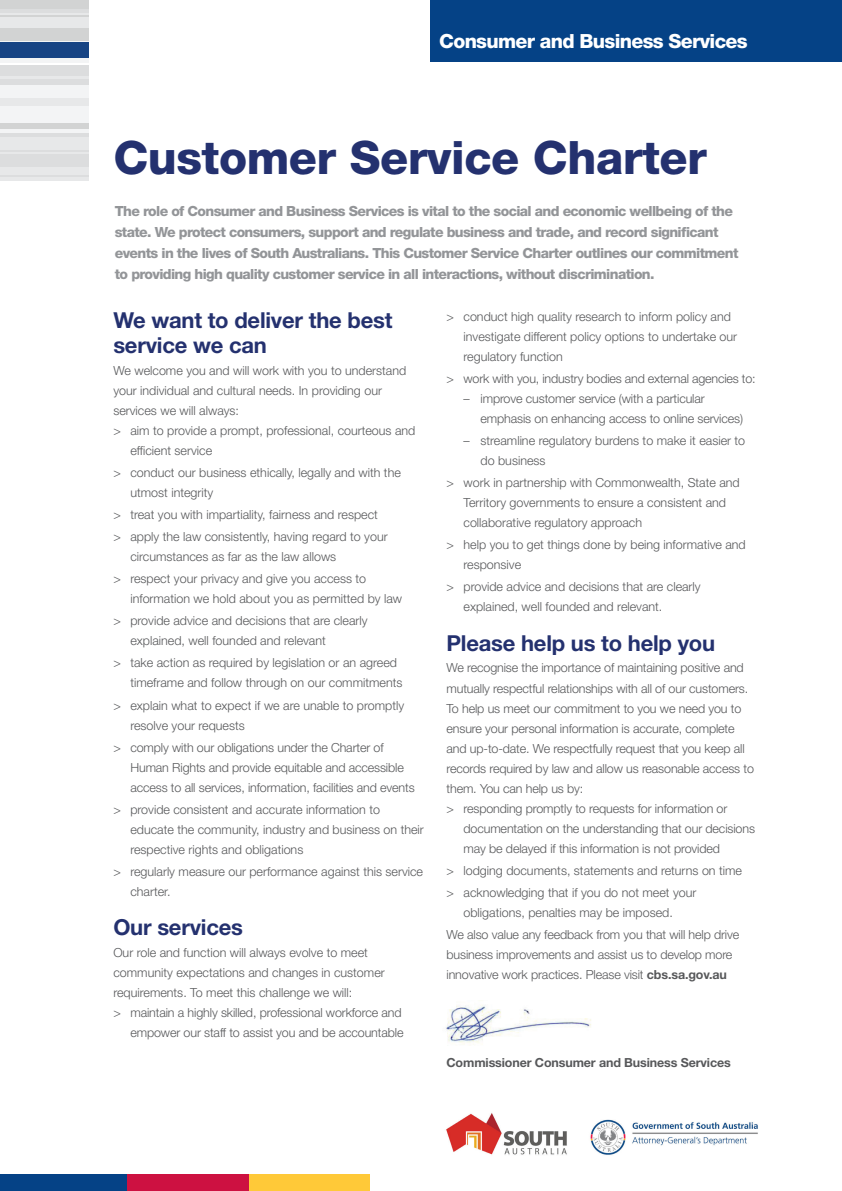
<style>
.page{position:relative;width:842px;height:1191px;background:#fff}
.page>*{position:absolute;margin:0;border:0;box-sizing:border-box;transform-origin:0 0}
.t1{font:800 46.1px "Helvetica Neue LT Std";letter-spacing:-.01em;color:#24316f}
.t2{font:700 22px/25px "Helvetica Neue LT Std";letter-spacing:-.01em;color:#24316f}
.t3{font:800 19.5px "Helvetica Neue LT Std";letter-spacing:-.035em;color:#fff}
.t4{font:800 14px/21px "Helvetica Neue LT Std";letter-spacing:-.045em;color:#939598}
.t5{font:300 12.5px/20px "Helvetica Neue LT Std";color:#57585a}
.t6{font:700 12.5px "Helvetica Neue LT Std";letter-spacing:-.01em;color:#57585a}
.s1{font-weight:700}
</style>
<div class="page">
<svg style="left:0;top:132px;width:89px;height:5px"></svg>
<div style="left:0;top:65px;width:89px;height:12px;background:#dcddde"></div>
<div style="left:0;top:4px;width:89px;height:12px;background:#e7e8e9"></div>
<div style="left:0;top:141px;width:89px;height:12px;background:#dcddde"></div>
<div style="left:0;top:15px;width:89px;height:12px;background:#d2d3d3"></div>
<div style="left:0;top:172px;width:89px;height:8px;background:#e7e8e9"></div>
<div style="left:0;top:120px;width:89px;height:12px;background:#f3f4f5"></div>
<div style="left:0;top:164px;width:89px;height:12px;background:#dcddde"></div>
<svg style="left:0;top:57px;width:89px;height:6px"></svg>
<div style="left:0;top:1px;width:89px;height:12px;background:#dcddde"></div>
<div style="left:0;top:76px;width:89px;height:12px;background:#e7e8e9"></div>
<div style="left:0;top:152px;width:89px;height:12px;background:#e7e8e9"></div>
<div style="left:0;top:154px;width:89px;height:12px;background:#dcddde"></div>
<div style="left:0;top:102px;width:89px;height:12px;background:#f3f4f5"></div>
<div style="left:0;top:116px;width:89px;height:13px;background:#d2d3d3"></div>
<div style="left:0;top:79px;width:89px;height:12px;background:#dcddde"></div>
<div style="left:0;top:17px;width:89px;height:12px;background:#e7e8e9"></div>
<div style="left:0;top:162px;width:89px;height:13px;background:#e7e8e9"></div>
<div style="left:0;top:110px;width:89px;height:13px;background:#f3f4f5"></div>
<div style="left:0;top:155px;width:89px;height:12px;background:#dcddde"></div>
<div style="left:0;top:93px;width:89px;height:12px;background:#e7e8e9"></div>
<div style="left:0;top:41px;width:89px;height:12px;background:#f3f4f5"></div>
<div style="left:0;top:29px;width:89px;height:12px;background:#d2d3d3"></div>
<div style="left:0;top:137px;width:89px;height:13px;background:#e7e8e9"></div>
<div style="left:0;top:85px;width:89px;height:13px;background:#f3f4f5"></div>
<div style="left:0;top:0;width:89px;height:8px;background:#d2d3d3"></div>
<div style="left:0;top:42px;width:89px;height:15px;background:#174484"></div>
<div style="left:431px;top:0;width:411px;height:61px;background:#054286"></div>
<img style="left:446px;top:1005px;width:145px;height:40px">
<div style="left:248px;top:1174px;width:121px;height:17px;background:#ffc938"></div>
<div style="left:127px;top:1174px;width:121px;height:17px;background:#cd1141"></div>
<div style="left:0;top:1174px;width:127px;height:17px;background:#054286"></div>
<img style="left:446px;top:1113px;width:312px;height:42px">
<p class="t3" style="left:439px;top:29px;width:310px">Consumer and Business Services</p>
<h1 class="t1" style="left:113px;top:130px;width:595px">Customer Service Charter</h1>
<p class="t4" style="left:115px;top:201px;width:625px">The role of Consumer and Business Services is vital to the social and economic wellbeing of the state. We protect consumers, support and regulate business and trade, and record signifcant events in the lives of South Australians. This Customer Service Charter outlines our commitment to providing high quality customer service in all interactions, without discrimination.</p>
<h1 class="t2" style="left:113px;top:307px;width:281px">We want to deliver the best service we can</h1>
<p class="t5" style="left:113px;top:360px;width:294px">We welcome you and will work with you to understand your individual and cultural needs. In providing our services we will always:</p>
<p class="t5" style="left:113px;top:420px;width:9px">&gt;</p>
<p class="t5" style="left:130px;top:420px;width:287px">aim to provide a prompt, professional, courteous and</p>
<p class="t5" style="left:130px;top:440px;width:83px">effcient service</p>
<p class="t5" style="left:113px;top:462px;width:9px">&gt;</p>
<p class="t5" style="left:130px;top:462px;width:272px">conduct our business ethically, legally and with the</p>
<p class="t5" style="left:130px;top:482px;width:84px">utmost integrity</p>
<p class="t5" style="left:113px;top:504px;width:9px">&gt;</p>
<p class="t5" style="left:130px;top:504px;width:249px">treat you with impartiality, fairness and respect</p>
<p class="t5" style="left:113px;top:526px;width:9px">&gt;</p>
<p class="t5" style="left:130px;top:526px;width:259px">apply the law consistently, having regard to your</p>
<p class="t5" style="left:130px;top:546px;width:207px">circumstances as far as the law allows</p>
<p class="t5" style="left:113px;top:568px;width:9px">&gt;</p>
<p class="t5" style="left:130px;top:568px;width:237px">respect your privacy and give you access to</p>
<p class="t5" style="left:130px;top:588px;width:273px">information we hold about you as permitted by law</p>
<p class="t5" style="left:113px;top:610px;width:9px">&gt;</p>
<p class="t5" style="left:130px;top:610px;width:239px">provide advice and decisions that are clearly</p>
<p class="t5" style="left:130px;top:630px;width:197px">explained, well founded and relevant</p>
<p class="t5" style="left:113px;top:652px;width:9px">&gt;</p>
<p class="t5" style="left:130px;top:652px;width:268px">take action as required by legislation or an agreed</p>
<p class="t5" style="left:130px;top:672px;width:274px">timeframe and follow through on our commitments</p>
<p class="t5" style="left:113px;top:695px;width:9px">&gt;</p>
<p class="t5" style="left:130px;top:695px;width:275px">explain what to expect if we are unable to promptly</p>
<p class="t5" style="left:130px;top:715px;width:116px">resolve your requests</p>
<p class="t5" style="left:113px;top:737px;width:9px">&gt;</p>
<p class="t5" style="left:130px;top:737px;width:255px">comply with our obligations under the Charter of</p>
<p class="t5" style="left:130px;top:757px;width:275px">Human Rights and provide equitable and accessible</p>
<p class="t5" style="left:130px;top:777px;width:286px">access to all services, information, facilities and events</p>
<p class="t5" style="left:113px;top:799px;width:9px">&gt;</p>
<p class="t5" style="left:130px;top:799px;width:251px">provide consistent and accurate information to</p>
<p class="t5" style="left:130px;top:819px;width:295px">educate the community, industry and business on their</p>
<p class="t5" style="left:130px;top:839px;width:174px">respective rights and obligations</p>
<p class="t5" style="left:113px;top:861px;width:9px">&gt;</p>
<p class="t5" style="left:130px;top:861px;width:294px">regularly measure our performance against this service</p>
<p class="t5" style="left:130px;top:881px;width:42px">charter.</p>
<h1 class="t2" style="left:113px;top:914px;width:131px">Our services</h1>
<p class="t5" style="left:113px;top:942px;width:290px">Our role and function will always evolve to meet community expectations and changes in customer requirements. To meet this challenge we will:<br>&gt; maintain a highly skilled, professional workforce and</p>
<p class="t5" style="left:130px;top:1022px;width:275px">empower our staff to assist you and be accountable</p>
<p class="t5" style="left:463px;top:306px;width:275px;text-indent:-17px">&gt; conduct high quality research to inform policy and investigate different policy options to undertake our regulatory function</p>
<p class="t5" style="left:446px;top:368px;width:311px">&gt; work with you, industry bodies and external agencies to:</p>
<p class="t5" style="left:480px;top:388px;width:264px;text-indent:-17px">– improve customer service (with a particular emphasis on enhancing access to online services)</p>
<p class="t5" style="left:480px;top:430px;width:266px;text-indent:-17px">– streamline regulatory burdens to make it easier to do business</p>
<p class="t5" style="left:463px;top:472px;width:278px;text-indent:-17px">&gt; work in partnership with Commonwealth, State and<br>Territory governments to ensure a consistent and collaborative regulatory approach</p>
<p class="t5" style="left:463px;top:534px;width:284px;text-indent:-17px">&gt; help you to get things done by being informative and responsive</p>
<p class="t5" style="left:463px;top:577px;width:239px;text-indent:-17px">&gt; provide advice and decisions that are clearly explained, well founded and relevant.</p>
<h1 class="t2" style="left:446px;top:629px;width:270px">Please help us to help you</h1>
<p class="t5" style="left:446px;top:658px;width:309px">We recognise the importance of maintaining positive and mutually respectful relationships with all of our customers.<br>To help us meet our commitment to you we need you to ensure your personal information is accurate, complete and up-to-date. We respectfully request that you keep all records required by law and allow us reasonable access to them. You can help us by:<br>&gt; responding promptly to requests for information or</p>
<p class="t5" style="left:463px;top:818px;width:293px">documentation on the understanding that our decisions may be delayed if this information is not provided</p>
<p class="t5" style="left:446px;top:859px;width:297px;line-height:22.1px">&gt; lodging documents, statements and returns on time &gt; acknowledging that if you do not meet your</p>
<p class="t5" style="left:446px;top:901px;width:294px;line-height:22.1px;text-indent:17px">obligations, penalties may be imposed.<br>We also value any feedback from you that will help drive</p>
<p class="t5" style="left:446px;top:944px;width:287px">business improvements and assist us to develop more innovative work practices. Please visit <span class="s1">cbs.sa.gov.au</span></p>
<p class="t6" style="left:446px;top:1055px;width:286px">Commissioner Consumer and Business Services</p>
</div>
